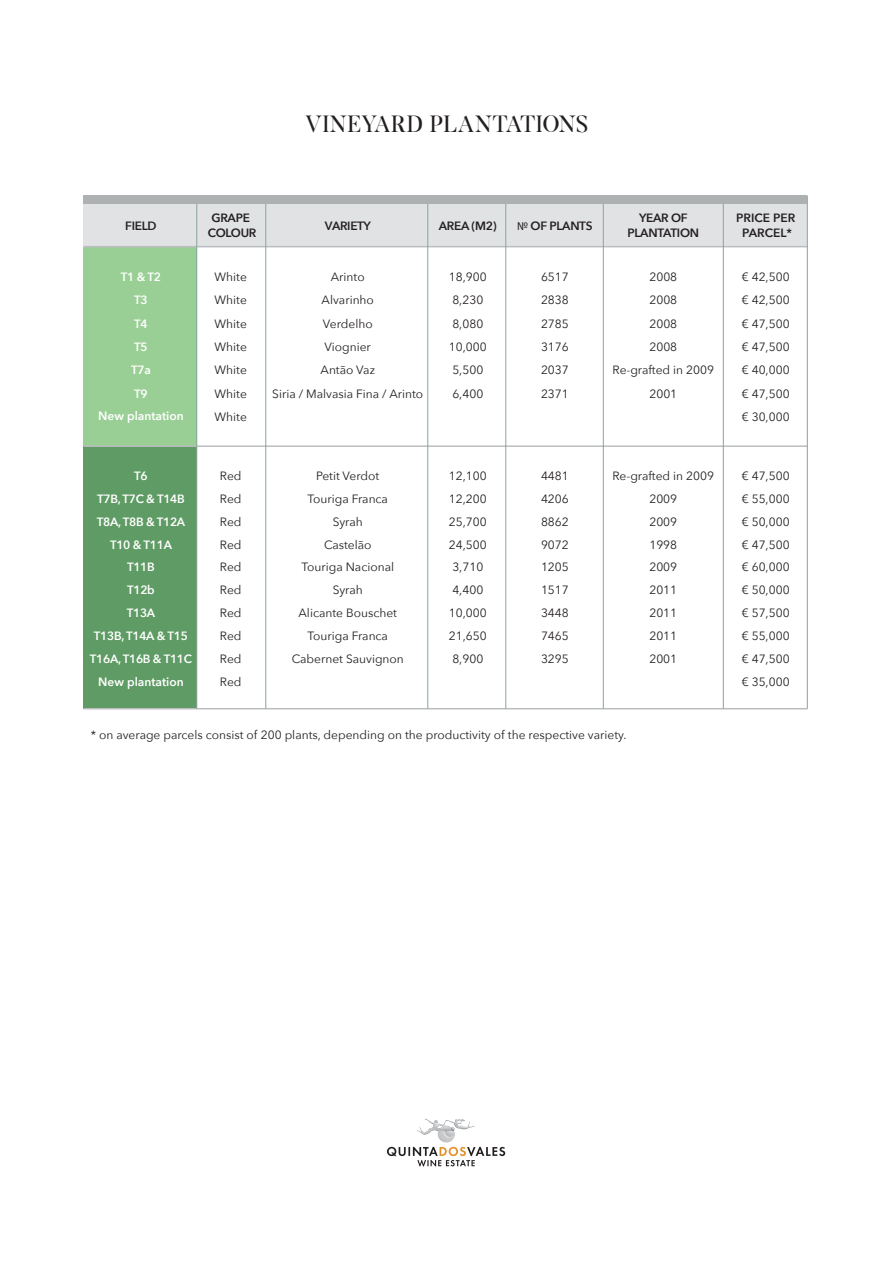
<style>
.page{position:relative;width:893px;height:1263px;background:#fff}
.page>*{position:absolute;margin:0;border:0;box-sizing:border-box;transform-origin:0 0}
.t1{font:22.5px "Exodus Demo";color:#231f20}
.t2{font:12px/23px "Avenir Next";color:#231f20;text-align:center}
.t3{font:600 12px/23px "Avenir Next";letter-spacing:-.025em;color:#fff}
.t4{font:600 12px/14.4px "Avenir Next";letter-spacing:-.025em;color:#231f20;text-align:center}
.t5{font:600 12px "Avenir Next";color:#fff}
.t6{font:600 12px/14.4px "Avenir Next";color:#231f20;text-align:center}
.s1{font-family:"Myriad Pro";font-weight:400}
</style>
<div class="page">
<div style="left:84px;top:247px;width:113px;height:199px;background:#99cf95"></div>
<div style="left:84px;top:446px;width:113px;height:263px;background:#5f9b64"></div>
<div style="left:84px;top:204px;width:723px;height:43px;background:#e1e2e4"></div>
<hr style="left:84px;top:246px;width:723px;height:1px;background:#bcbdc0">
<hr style="left:84px;top:445px;width:723px;height:2px;background:#bcbdc0">
<hr style="left:84px;top:708px;width:723px;height:1px;background:#bcbdc0">
<hr style="left:807px;top:196px;width:1px;height:513px;background:#88a59c">
<hr style="left:723px;top:196px;width:1px;height:513px;background:#88a59c">
<hr style="left:603px;top:196px;width:1px;height:513px;background:#88a59c">
<hr style="left:506px;top:196px;width:1px;height:513px;background:#88a59c">
<hr style="left:428px;top:196px;width:1px;height:513px;background:#88a59c">
<hr style="left:266px;top:196px;width:1px;height:513px;background:#88a59c">
<hr style="left:197px;top:196px;width:1px;height:513px;background:#88a59c">
<img style="left:434px;top:1119px;width:28px;height:5px">
<svg style="left:387px;top:1147px;width:118px;height:19px"></svg>
<div style="left:84px;top:196px;width:723px;height:8px;background:#adb1b1"></div>
<h1 class="t1" style="left:305px;top:110px;width:284px">VINEYARD PLANTATIONS</h1>
<p class="t4" style="left:125px;top:218px;width:33px">FIELD</p>
<p class="t4" style="left:208px;top:211px;width:50px">GRAPE<br>COLOUR</p>
<p class="t4" style="left:325px;top:218px;width:48px">VARIETY</p>
<p class="t4" style="left:439px;top:218px;width:59px">AREA (M2)</p>
<p class="t4" style="left:517px;top:218px;width:77px"><span class="s1">№</span> OF PLANTS</p>
<p class="t4" style="left:628px;top:211px;width:73px">YEAR OF<br>PLANTATION</p>
<p class="t3" style="left:121px;top:265px;width:42px">T1 &amp; T2</p>
<p class="t2" style="left:215px;top:265px;width:34px">White</p>
<p class="t2" style="left:272px;top:265px;width:152px;line-height:23.4px">Arinto<br>Alvarinho<br>Verdelho<br>Viognier<br>Antão Vaz<br>Siria / Malvasia Fina / Arinto</p>
<p class="t2" style="left:449px;top:265px;width:39px;line-height:23.4px;text-align:left">18,900<br>8,230<br>8,080<br>10,000<br>5,500<br>6,400</p>
<p class="t2" style="left:541px;top:265px;width:29px;line-height:23.4px;text-align:justify">6517<br>2838<br>2785<br>3176<br>2037<br>2371</p>
<p class="t2" style="left:613px;top:265px;width:103px;line-height:23.4px">2008<br>2008<br>2008<br>2008<br>Re-grafted in 2009<br>2001</p>
<p class="t2" style="left:215px;top:289px;width:34px;line-height:23.4px;text-align:justify">White White White White White</p>
<p class="t3" style="left:131px;top:289px;width:21px;line-height:23.4px">T3<br>T4<br>T5<br>T7a<br>T9</p>
<p class="t5" style="left:98px;top:408px;width:87px">New plantation</p>
<p class="t2" style="left:215px;top:406px;width:34px">White</p>
<p class="t3" style="left:90px;top:464px;width:104px;text-align:center">T6<br>T7B, T7C &amp; T14B<br>T8A, T8B &amp; T12A<br>T10 &amp; T11A<br>T11B<br>T12b<br>T13A<br>T13B, T14A &amp; T15<br>T16A, T16B &amp; T11C</p>
<p class="t2" style="left:220px;top:464px;width:23px;text-align:justify">Red Red Red Red Red Red Red Red Red</p>
<p class="t2" style="left:449px;top:464px;width:39px;text-align:left">12,100<br>12,200<br>25,700<br>24,500<br>3,710<br>4,400<br>10,000<br>21,650<br>8,900</p>
<p class="t2" style="left:541px;top:464px;width:29px;text-align:justify">4481<br>4206<br>8862<br>9072<br>1205<br>1517<br>3448<br>7465<br>3295</p>
<p class="t2" style="left:613px;top:464px;width:103px">Re-grafted in 2009<br>2009<br>2009<br>1998<br>2009<br>2011<br>2011<br>2011<br>2001</p>
<p class="t2" style="left:308px;top:464px;width:82px">Petit Verdot<br>Touriga Franca</p>
<p class="t2" style="left:333px;top:510px;width:32px">Syrah</p>
<p class="t2" style="left:301px;top:533px;width:94px">Castelão<br>Touriga Nacional</p>
<p class="t2" style="left:299px;top:579px;width:100px">Syrah<br>Alicante Bouschet</p>
<p class="t2" style="left:292px;top:624px;width:114px">Touriga Franca<br>Cabernet Sauvignon</p>
<p class="t6" style="left:736px;top:211px;width:61px">PRICE PER<br>PARCEL*</p>
<p class="t2" style="left:742px;top:265px;width:49px;line-height:23.4px;text-align:justify">€ 42,500 € 42,500 € 47,500 € 47,500 € 40,000 € 47,500 € 30,000</p>
<p class="t2" style="left:742px;top:464px;width:49px;text-align:justify">€ 47,500 € 55,000 € 50,000 € 47,500 € 60,000 € 50,000 € 57,500 € 55,000 € 47,500</p>
<p class="t5" style="left:98px;top:674px;width:87px">New plantation</p>
<p class="t2" style="left:220px;top:670px;width:23px">Red</p>
<p class="t2" style="left:742px;top:670px;width:49px">€ 35,000</p>
<p class="t2" style="left:91px;top:723px;width:537px">* on average parcels consist of 200 plants, depending on the productivity of the respective variety.</p>
</div>
